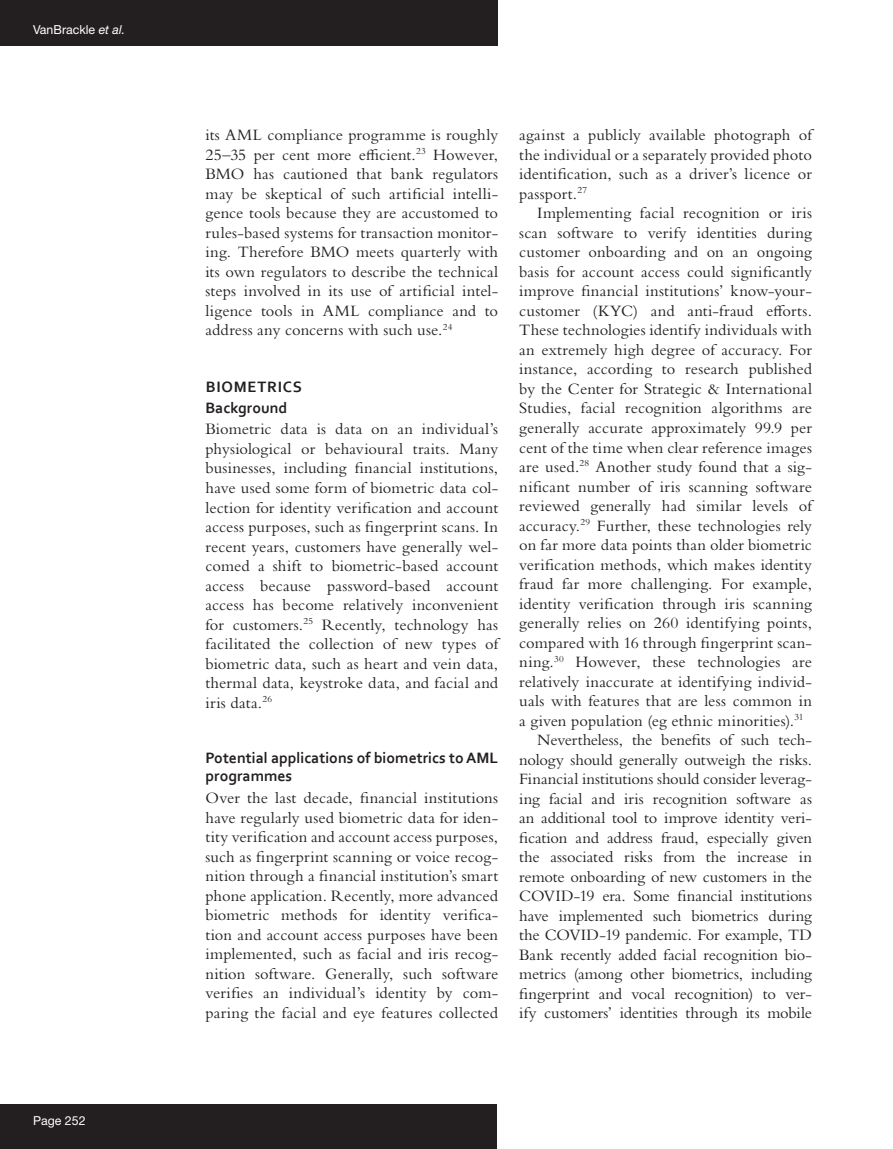
<style>
.page{position:relative;width:893px;height:1149px;background:#fff}
.page>*{position:absolute;margin:0;border:0;box-sizing:border-box;transform-origin:0 0}
.t1{font:16.5px/19.5px "Bembo Std";letter-spacing:.005em;color:#231f20;text-align:justify}
.t2{font:700 15.75px/18px "Corbel";color:#231f20}
.t3{font:700 15.75px/20.2px "Corbel";letter-spacing:.025em;color:#231f20}
.t4{font:12.3px "Helvetica Neue LT Std";color:#fff}
.s1{font-style:italic}
</style>
<div class="page">
<div style="left:0;top:0;width:497px;height:46px;background:#231f20"></div>
<div style="left:0;top:1103px;width:496px;height:45px;background:#231f20"></div>
<p class="t4" style="left:33px;top:22px;width:94px">VanBrackle <span class="s1">et al.</span></p>
<p class="t4" style="left:33px;top:1112px;width:54px">Page 252</p>
<p class="t1" style="left:205px;top:125px;width:294px">its AML compliance programme is roughly 25–35 per cent more efficient.<sup>23</sup> However, BMO has cautioned that bank regulators may be skeptical of such artificial intelli&shy;gence tools because they are accustomed to rules-based systems for transaction monitor&shy;ing. Therefore BMO meets quarterly with its own regulators to describe the technical steps involved in its use of artificial intel&shy;ligence tools in AML compliance and to address any concerns with such use.<sup>24</sup></p>
<p class="t3" style="left:205px;top:376px;width:98px">BIOMETRICS<br>Background</p>
<p class="t1" style="left:205px;top:419px;width:294px">Biometric data is data on an individual’s physiological or behavioural traits. Many businesses, including financial institutions, have used some form of biometric data col&shy;lection for identity verification and account access purposes, such as fingerprint scans. In recent years, customers have generally wel&shy;comed a shift to biometric-based account access because password-based account access has become relatively inconvenient for customers.<sup>25</sup> Recently, technology has facilitated the collection of new types of biometric data, such as heart and vein data, thermal data, keystroke data, and facial and iris data.<sup>26</sup></p>
<p class="t2" style="left:205px;top:748px;width:294px">Potential applications of biometrics to AML programmes</p>
<p class="t1" style="left:205px;top:787px;width:294px">Over the last decade, financial institutions have regularly used biometric data for iden&shy;tity verification and account access purposes, such as fingerprint scanning or voice recog&shy;nition through a financial institution’s smart phone application. Recently, more advanced biometric methods for identity verifica&shy;tion and account access purposes have been implemented, such as facial and iris recog&shy;nition software. Generally, such software verifies an individual’s identity by com&shy;paring the facial and eye features collected</p>
<p class="t1" style="left:519px;top:125px;width:294px">against a publicly available photograph of the individual or a separately provided photo identification, such as a driver’s licence or passport.<sup>27</sup></p>
<p class="t1" style="left:537px;top:203px;width:276px">Implementing facial recognition or iris</p>
<p class="t1" style="left:519px;top:222px;width:294px">scan software to verify identities during</p>
<p class="t1" style="left:519px;top:242px;width:294px">customer onboarding and on an ongoing</p>
<p class="t1" style="left:519px;top:261px;width:294px">basis for account access could signif-i-cantly</p>
<p class="t1" style="left:519px;top:281px;width:294px">improve financial institutions’ know-your-</p>
<p class="t1" style="left:519px;top:300px;width:294px">customer (KYC) and anti-fraud efforts.</p>
<p class="t1" style="left:519px;top:320px;width:294px">These technologies identify individuals with</p>
<p class="t1" style="left:519px;top:339px;width:294px">an extremely high degree of accuracy. For</p>
<p class="t1" style="left:519px;top:359px;width:294px">instance, according to research published</p>
<p class="t1" style="left:519px;top:378px;width:294px">by the Center for Strategic &amp; International</p>
<p class="t1" style="left:519px;top:398px;width:294px">Studies, facial recognition algorithms are</p>
<p class="t1" style="left:519px;top:417px;width:294px">generally accurate approximately 99.9 per</p>
<p class="t1" style="left:519px;top:437px;width:294px">cent of the time when clear reference images</p>
<p class="t1" style="left:519px;top:456px;width:293px">are used.<sup>28</sup> Another study found that a sig-</p>
<p class="t1" style="left:519px;top:476px;width:294px">nif-i-cant number of iris scanning software</p>
<p class="t1" style="left:519px;top:495px;width:294px">reviewed generally had similar levels of</p>
<p class="t1" style="left:519px;top:515px;width:294px">accuracy.<sup>29</sup> Further, these technologies rely</p>
<p class="t1" style="left:519px;top:534px;width:294px">on far more data points than older biometric</p>
<p class="t1" style="left:519px;top:554px;width:294px">verification methods, which makes identity</p>
<p class="t1" style="left:519px;top:573px;width:294px">fraud far more challenging. For example,</p>
<p class="t1" style="left:519px;top:593px;width:294px">identity verification through iris scanning</p>
<p class="t1" style="left:519px;top:612px;width:294px">generally relies on 260 identifying points,</p>
<p class="t1" style="left:519px;top:632px;width:293px">compared with 16 through fingerprint scan-</p>
<p class="t1" style="left:519px;top:651px;width:294px">ning.<sup>30</sup> However, these technologies are</p>
<p class="t1" style="left:519px;top:671px;width:293px">relatively inaccurate at identifying individ-</p>
<p class="t1" style="left:519px;top:690px;width:294px">uals with features that are less common in</p>
<p class="t1" style="left:519px;top:710px;width:286px">a given population (eg ethnic minorities).<sup>31</sup></p>
<p class="t1" style="left:537px;top:729px;width:275px">Nevertheless, the benefits of such tech-</p>
<p class="t1" style="left:519px;top:749px;width:294px">nology should generally outweigh the risks.</p>
<p class="t1" style="left:519px;top:768px;width:293px">Financial institutions should consider leverag-</p>
<p class="t1" style="left:519px;top:788px;width:294px">ing facial and iris recognition software as</p>
<p class="t1" style="left:519px;top:807px;width:293px">an additional tool to improve identity veri-</p>
<p class="t1" style="left:519px;top:827px;width:294px">fication and address fraud, especially given</p>
<p class="t1" style="left:519px;top:846px;width:294px">the associated risks from the increase in</p>
<p class="t1" style="left:519px;top:866px;width:294px">remote onboarding of new customers in the</p>
<p class="t1" style="left:519px;top:885px;width:294px">COVID-19 era. Some financial institutions</p>
<p class="t1" style="left:519px;top:905px;width:294px">have implemented such biometrics during</p>
<p class="t1" style="left:519px;top:924px;width:294px">the COVID-19 pandemic. For example, TD</p>
<p class="t1" style="left:519px;top:944px;width:293px">Bank recently added facial recognition bio-</p>
<p class="t1" style="left:519px;top:963px;width:294px">metrics (among other biometrics, including</p>
<p class="t1" style="left:519px;top:983px;width:293px">fingerprint and vocal recognition) to ver-</p>
<p class="t1" style="left:519px;top:1002px;width:294px">ify customers’ identities through its mobile</p>
</div>
